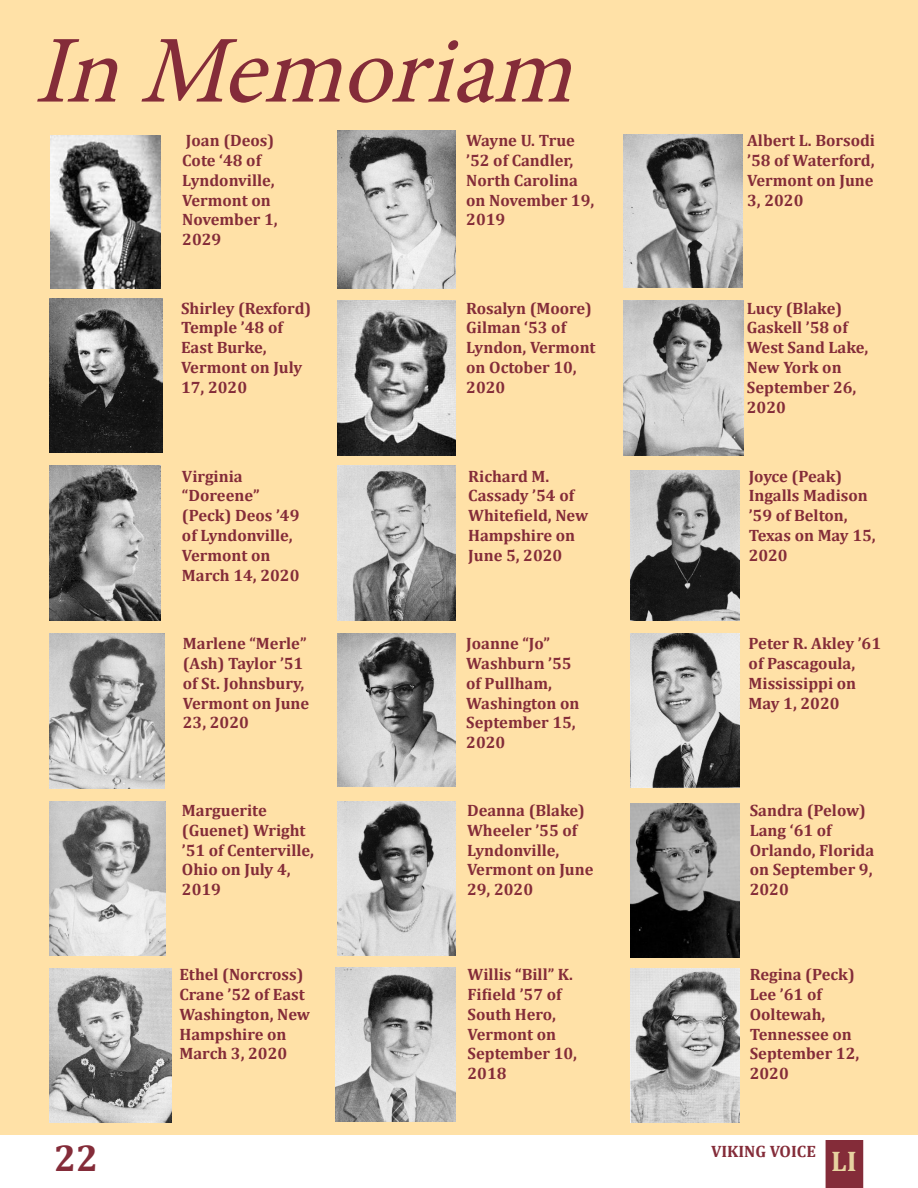
<style>
.page{position:relative;width:918px;height:1188px;background:#fff}
.page>*{position:absolute;margin:0;border:0;box-sizing:border-box;transform-origin:0 0}
.t1{font:italic 96px "Minion Pro";color:#842c39}
.t2{font:700 37.5px "Cambria";color:#842c39}
.t3{font:700 28.5px "Cambria";color:#e7d3a0}
.t4{font:700 16.5px/19.8px "Cambria";color:#842c39}
</style>
<div class="page">
<svg style="left:826px;top:1140px;width:37px;height:48px"></svg>
<div style="left:831px;top:1148px;width:27px;height:33px;background:#842c39"></div>
<div style="left:830px;top:1148px;width:29px;height:33px;border:2px solid #842c39"></div>
<div style="left:0;top:0;width:918px;height:1134px;background:#ffe1a7"></div>
<img style="left:50px;top:298px;width:113px;height:155px">
<img style="left:50px;top:135px;width:111px;height:154px">
<img style="left:50px;top:466px;width:111px;height:154px">
<img style="left:338px;top:301px;width:118px;height:154px">
<img style="left:337px;top:634px;width:119px;height:152px">
<img style="left:338px;top:466px;width:118px;height:154px">
<img style="left:50px;top:802px;width:115px;height:154px">
<img style="left:630px;top:803px;width:109px;height:154px">
<img style="left:337px;top:802px;width:119px;height:154px">
<img style="left:50px;top:968px;width:121px;height:155px">
<img style="left:336px;top:967px;width:120px;height:155px">
<img style="left:50px;top:634px;width:114px;height:154px">
<img style="left:623px;top:135px;width:120px;height:152px">
<img style="left:337px;top:131px;width:119px;height:158px">
<img style="left:623px;top:301px;width:120px;height:154px">
<img style="left:630px;top:471px;width:109px;height:149px">
<img style="left:630px;top:634px;width:109px;height:154px">
<img style="left:630px;top:969px;width:109px;height:154px">
<p class="t1" style="left:33px;top:7px;width:574px">InMemoriam</p>
<p class="t4" style="left:182px;top:130px;width:97px">Joan (Deos)<br>Cote ‘48 of<br>Lyndonville,<br>Vermont on<br>November 1,<br>2029</p>
<p class="t4" style="left:466px;top:130px;width:130px">Wayne U. True ’52 of Candler,<br>North Carolina on November 19,<br>2019</p>
<p class="t4" style="left:181px;top:298px;width:132px">Shirley (Rexford)<br>Temple ’48 of<br>East Burke,<br>Vermont on July<br>17, 2020</p>
<p class="t4" style="left:466px;top:298px;width:131px">Rosalyn (Moore)<br>Gilman ‘53 of<br>Lyndon, Vermont on October 10,<br>2020</p>
<p class="t4" style="left:182px;top:465px;width:119px">Virginia “Doreene” (Peck) Deos ’49 of Lyndonville,<br>Vermont on<br>March 14, 2020</p>
<p class="t4" style="left:468px;top:465px;width:122px">Richard M.<br>Cassady ’54 of<br>Whitefield, New<br>Hampshire on<br>June 5, 2020</p>
<p class="t4" style="left:183px;top:633px;width:128px">Marlene “Merle” (Ash) Taylor ’51 of St. Johnsbury,<br>Vermont on June<br>23, 2020</p>
<p class="t4" style="left:466px;top:633px;width:115px">Joanne “Jo”<br>Washburn ’55 of Pullham,<br>Washington on<br>September 15,<br>2020</p>
<p class="t4" style="left:182px;top:800px;width:134px">Marguerite (Guenet) Wright ’51 of Centerville,<br>Ohio on July 4,<br>2019</p>
<p class="t4" style="left:467px;top:800px;width:128px">Deanna (Blake)<br>Wheeler ’55 of<br>Lyndonville,<br>Vermont on June<br>29, 2020</p>
<p class="t4" style="left:180px;top:964px;width:125px">Ethel (Norcross)</p>
<p class="t4" style="left:180px;top:984px;width:132px">Crane ’52 of East<br>Washington, New<br>Hampshire on<br>March 3, 2020</p>
<p class="t4" style="left:468px;top:964px;width:111px">Willis “Bill” K.<br>Fifield ’57 of<br>South Hero,<br>Vermont on<br>September 10,<br>2018</p>
<p class="t4" style="left:747px;top:130px;width:129px;text-align:justify">Albert L. Borsodi ’58 of Waterford, Vermont on June 3, 2020</p>
<p class="t4" style="left:747px;top:298px;width:123px">Lucy (Blake)<br>Gaskell ’58 of<br>West Sand Lake,<br>New York on<br>September 26,<br>2020</p>
<p class="t4" style="left:749px;top:465px;width:129px">Joyce (Peak)<br>Ingalls Madison ’59 of Belton,<br>Texas on May 15,<br>2020</p>
<p class="t4" style="left:749px;top:633px;width:134px">Peter R. Akley ’61 of Pascagoula,<br>Mississippi on<br>May 1, 2020</p>
<p class="t4" style="left:750px;top:800px;width:126px">Sandra (Pelow)<br>Lang ‘61 of<br>Orlando, Florida on September 9,<br>2020</p>
<p class="t4" style="left:750px;top:964px;width:111px">Regina (Peck)<br>Lee ’61 of<br>Ooltewah,<br>Tennessee on<br>September 12,<br>2020</p>
<h2 class="t2" style="left:54px;top:1131px;width:46px">22</h2>
<p class="t3" style="left:831px;top:1141px;width:27px">LI</p>
<p class="t4" style="left:711px;top:1141px;width:106px">VIKING VOICE</p>
</div>
